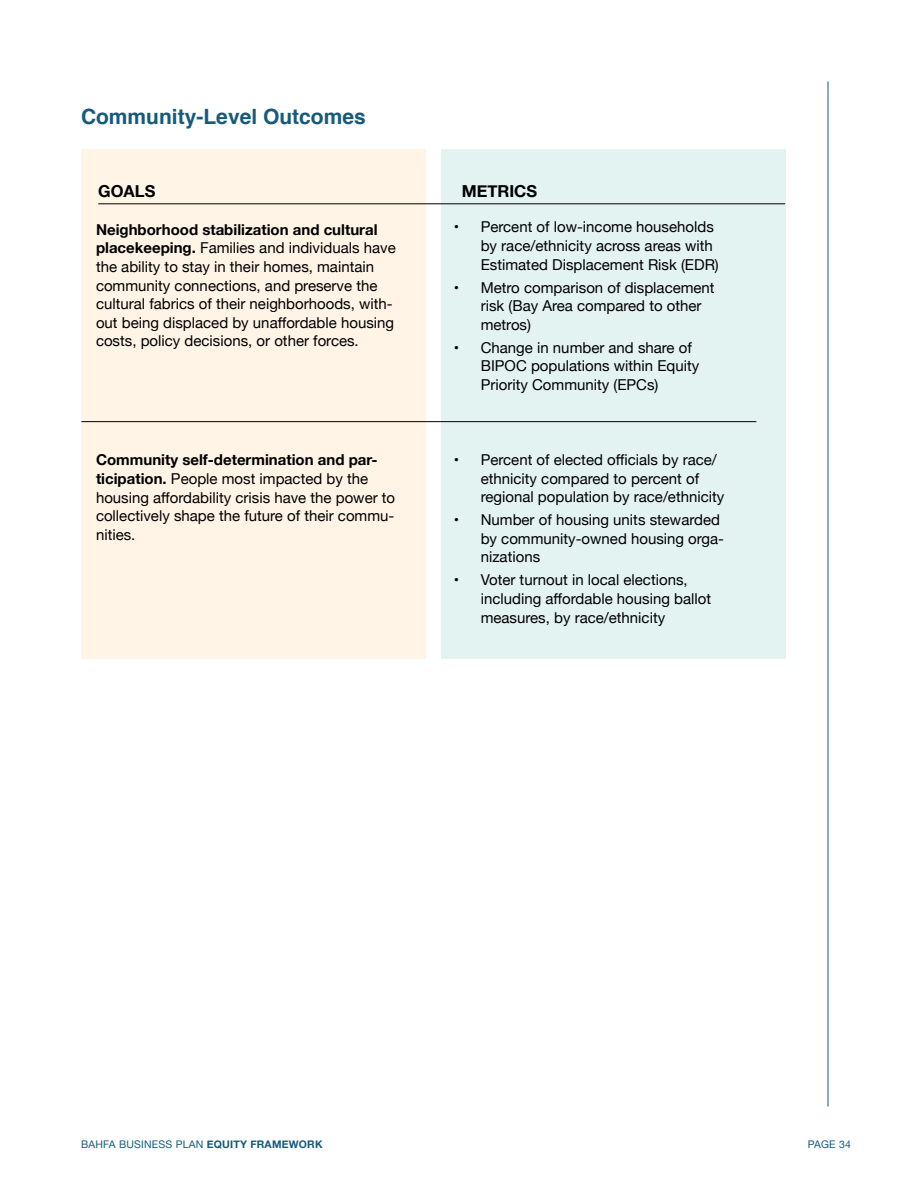
<style>
.page{position:relative;width:918px;height:1188px;background:#fff}
.page>*{position:absolute;margin:0;border:0;box-sizing:border-box;transform-origin:0 0}
.Subhead_2{font:700 21px "Helvetica";color:#165a7c}
.t1{font:700 16.5px "Helvetica Neue";color:#000}
.Outcomes_Bulleted_Te{font:15px/18.6px "Helvetica Neue";color:#000}
.Outcomes_Text{font:15px/18.6px "Helvetica Neue";color:#000}
.t2{font:10.5px "Helvetica Neue";letter-spacing:.02em;color:#165a7c}
.s1{font-weight:700}
</style>
<div class="page">
<hr style="left:828px;top:81px;width:1px;height:1026px;background:#165a7c">
<div style="left:442px;top:149px;width:344px;height:510px;background:#e3f3f1"></div>
<div style="left:81px;top:149px;width:344px;height:510px;background:#fff4e6"></div>
<hr style="left:98px;top:203px;width:687px;height:1px;background:#000">
<hr style="left:81px;top:421px;width:675px;height:1px;background:#000">
<p class="Subhead_2" style="left:81px;top:99px;width:286px">Community-Level Outcomes</p>
<p class="t1" style="left:98px;top:178px;width:59px">GOALS</p>
<p class="t1" style="left:462px;top:178px;width:77px">METRICS</p>
<p class="Outcomes_Text" style="left:96px;top:221px;width:301px"><span class="s1">Neighborhood stabilization and cultural placekeeping.</span> Families and individuals have the ability to stay in their homes, maintain community connections, and preserve the cultural fabrics of their neighborhoods, with&shy;out being displaced by unaffordable housing costs, policy decisions, or other forces.</p>
<p class="Outcomes_Bulleted_Te" style="left:481px;top:219px;width:240px;text-indent:-27px">• Percent of low-income households by race/ethnicity across areas with<br>Estimated Displacement Risk (EDR)</p>
<p class="Outcomes_Bulleted_Te" style="left:481px;top:279px;width:235px;text-indent:-27px">• Metro comparison of displacement risk (Bay Area compared to other metros)</p>
<p class="Outcomes_Bulleted_Te" style="left:481px;top:339px;width:220px;text-indent:-27px">• Change in number and share of<br>BIPOC populations within Equity<br>Priority Community (EPCs)</p>
<p class="Outcomes_Text" style="left:96px;top:452px;width:301px"><span class="s1">Community self-determination and par&shy;ticipation.</span> People most impacted by the housing affordability crisis have the power to collectively shape the future of their commu&shy;nities.</p>
<p class="Outcomes_Bulleted_Te" style="left:481px;top:451px;width:245px;text-indent:-27px">• Percent of elected officials by race/ ethnicity compared to percent of regional population by race/ethnicity</p>
<p class="Outcomes_Bulleted_Te" style="left:481px;top:511px;width:245px;text-indent:-27px">• Number of housing units stewarded by community-owned housing orga&shy;nizations</p>
<p class="Outcomes_Bulleted_Te" style="left:481px;top:572px;width:232px;text-indent:-27px">• Voter turnout in local elections, including affordable housing ballot measures, by race/ethnicity</p>
<p class="t2" style="left:81px;top:1137px;width:243px">BAHFA BUSINESS PLAN <span class="s1">EQUITY FRAMEWORK</span></p>
<p class="t2" style="left:808px;top:1136px;width:45px">PAGE 34</p>
</div>
